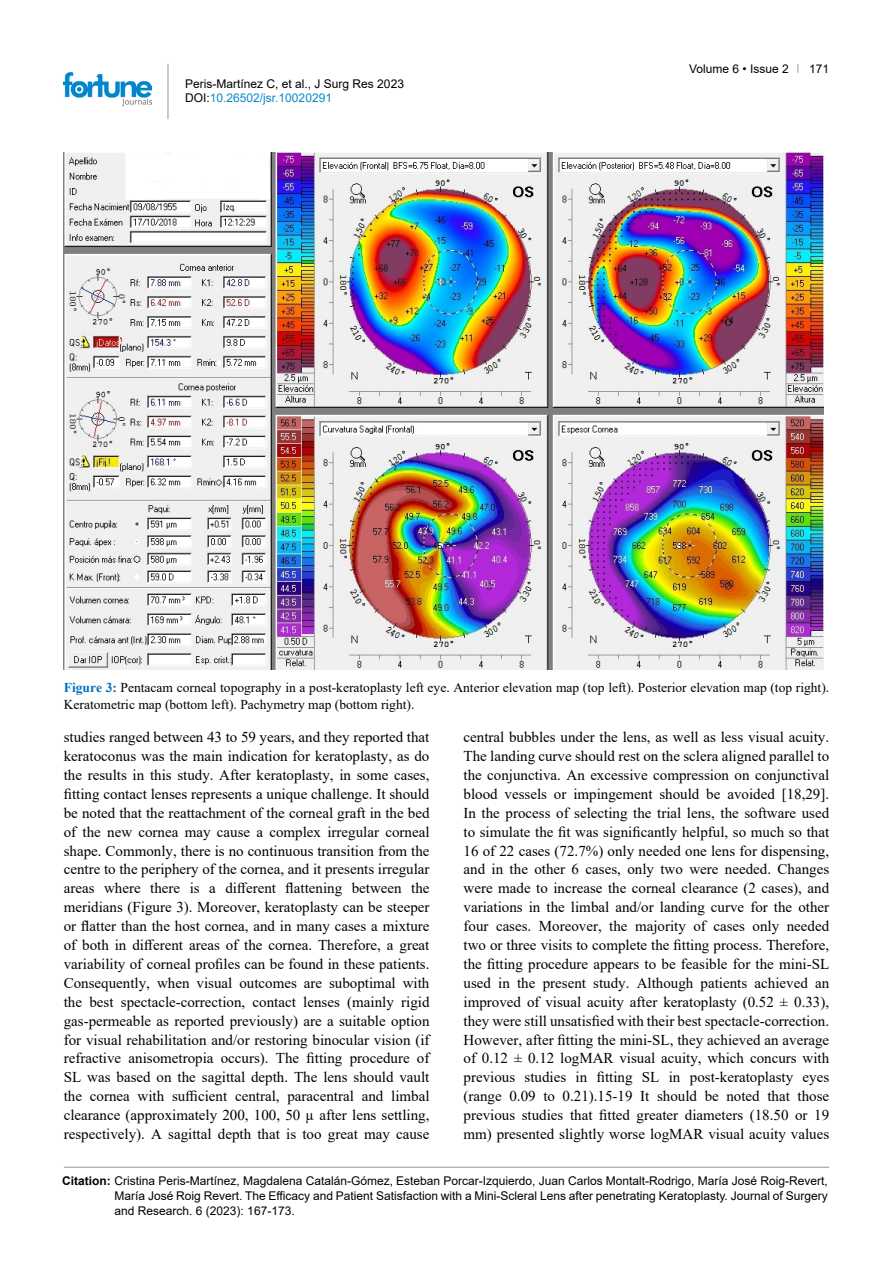
<style>
.page{position:relative;width:893px;height:1263px;background:#fff}
.page>*{position:absolute;margin:0;border:0;box-sizing:border-box;transform-origin:0 0}
.t1{font:15px/18.9px "Times New Roman";color:#000;text-align:justify}
.t2{font:13.5px/16.5px "Times New Roman";color:#000}
.t3{font:12px/15px "Arial";color:#000}
.s1{color:#0a88ca}
.s2{font-weight:700;color:#006fc0}
.s3{font-weight:700}
</style>
<div class="page">
<hr style="left:168px;top:64px;width:1px;height:55px;background:#939598">
<img style="left:64px;top:72px;width:88px;height:33px">
<hr style="left:64px;top:1167px;width:765px;height:1px;background:#939598">
<img style="left:64px;top:152px;width:759px;height:517px">
<p class="t3" style="left:185px;top:76px;width:220px;line-height:14.4px">Peris-Martínez C, et al., J Surg Res 2023<br>DOI:<span class="s1">10.26502/jsr.10020291</span></p>
<p class="t3" style="left:689px;top:61px;width:101px">Volume 6 • Issue 2</p>
<p class="t3" style="left:809px;top:61px;width:22px">171</p>
<p class="t2" style="left:64px;top:679px;width:767px"><span class="s2">Figure 3:</span> Pentacam corneal topography in a post-keratoplasty left eye. Anterior elevation map (top left). Posterior elevation map (top right).<br>Keratometric map (bottom left). Pachymetry map (bottom right).</p>
<p class="t1" style="left:64px;top:727px;width:367px">studies ranged between 43 to 59 years, and they reported that keratoconus was the main indication for keratoplasty, as do the results in this study. After keratoplasty, in some cases, fitting contact lenses represents a unique challenge. It should be noted that the reattachment of the corneal graft in the bed of the new cornea may cause a complex irregular corneal shape. Commonly, there is no continuous transition from the centre to the periphery of the cornea, and it presents irregular areas where there is a different flattening between the meridians (Figure 3). Moreover, keratoplasty can be steeper or flatter than the host cornea, and in many cases a mixture of both in different areas of the cornea. Therefore, a great variability of corneal profiles can be found in these patients.<br>Consequently, when visual outcomes are suboptimal with the best spectacle-correction, contact lenses (mainly rigid gas-permeable as reported previously) are a suitable option for visual rehabilitation and/or restoring binocular vision (if refractive anisometropia occurs). The fitting procedure of SL was based on the sagittal depth. The lens should vault the cornea with sufficient central, paracentral and limbal clearance (approximately 200, 100, 50 µ after lens settling, respectively). A sagittal depth that is too great may cause</p>
<p class="t1" style="left:463px;top:727px;width:367px">central bubbles under the lens, as well as less visual acuity.<br>The landing curve should rest on the sclera aligned parallel to the conjunctiva. An excessive compression on conjunctival blood vessels or impingement should be avoided [18,29].<br>In the process of selecting the trial lens, the software used to simulate the fit was significantly helpful, so much so that 16 of 22 cases (72.7%) only needed one lens for dispensing, and in the other 6 cases, only two were needed. Changes were made to increase the corneal clearance (2 cases), and variations in the limbal and/or landing curve for the other four cases. Moreover, the majority of cases only needed two or three visits to complete the fitting process. Therefore, the fitting procedure appears to be feasible for the mini-SL used in the present study. Although patients achieved an improved of visual acuity after keratoplasty (0.52 ± 0.33), they were still unsatisfied with their best spectacle-correction.<br>However, after fitting the mini-SL, they achieved an average of 0.12 ± 0.12 logMAR visual acuity, which concurs with previous studies in fitting SL in post-keratoplasty eyes (range 0.09 to 0.21).15-19 It should be noted that those previous studies that fitted greater diameters (18.50 or 19 mm) presented slightly worse logMAR visual acuity values</p>
<p class="t3" style="left:115px;top:1173px;width:715px;text-align:justify;text-indent:-52px"><span class="s3">Citation:</span> Cristina Peris-Martínez, Magdalena Catalán-Gómez, Esteban Porcar-Izquierdo, Juan Carlos Montalt-Rodrigo, María José Roig-Revert, María José Roig Revert. The Efficacy and Patient Satisfaction with a Mini-Scleral Lens after penetrating Keratoplasty. Journal of Surgery and Research. 6 (2023): 167-173.</p>
</div>
